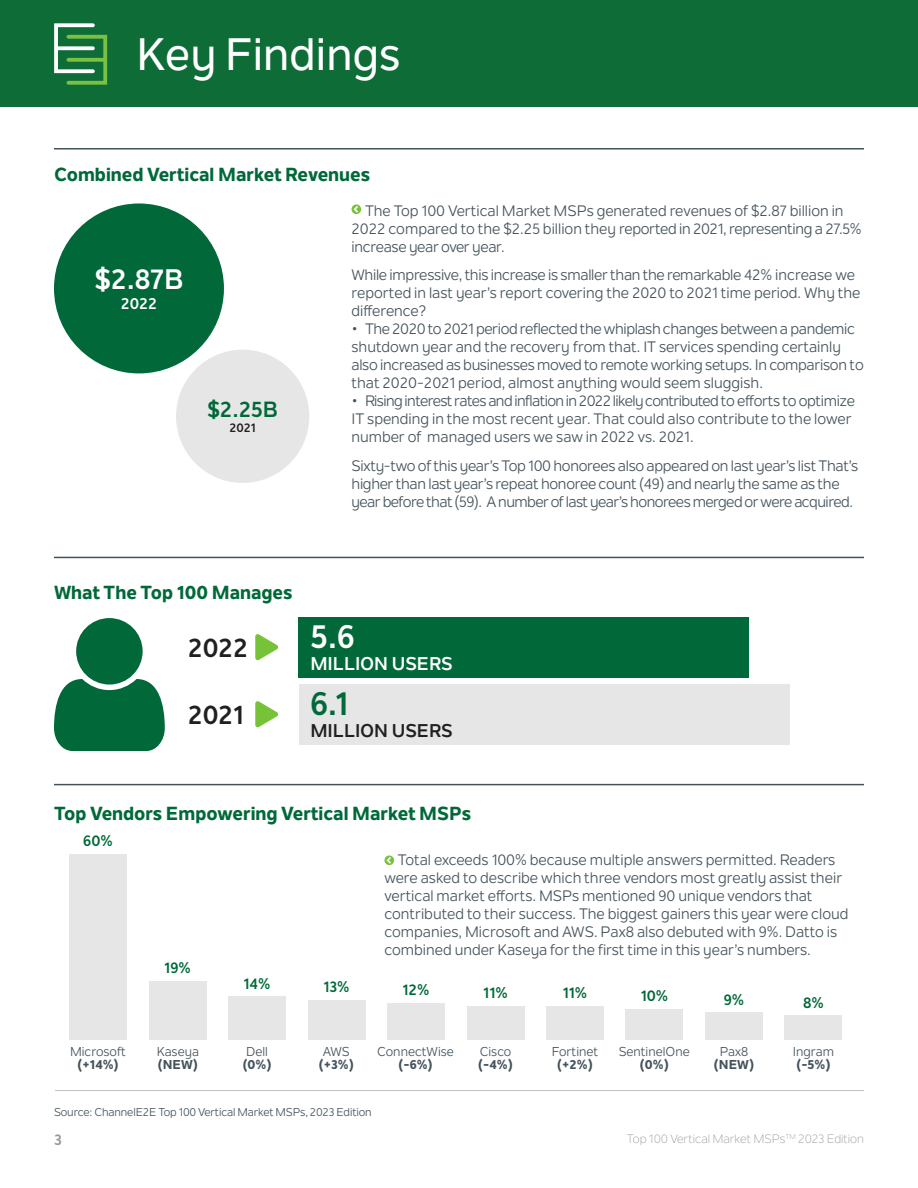
<style>
.page{position:relative;width:918px;height:1188px;background:#fff}
.page>*{position:absolute;margin:0;border:0;box-sizing:border-box;transform-origin:0 0}
.t1{font:500 45px "Nolan Next";color:#fff}
.t2{font:700 32.7px "Nolan Next";color:#fff}
.t3{font:700 32.7px "Nolan Next";color:#016939}
.t4{font:700 27.9px "Nolan Next";color:#fff}
.t5{font:700 26.1px "Nolan Next";color:#221f20}
.t6{font:700 21.75px "Nolan Next";color:#016939}
.t7{font:800 18.75px "Nolan Next";color:#016939}
.t8{font:700 18.3px "Nolan Next";color:#fff}
.t9{font:700 18.3px "Nolan Next";color:#221f20}
.t10{font:700 15.6px "Nolan Next";color:#fff}
.t11{font:15px/18px "Nolan Next";letter-spacing:-.015em;color:#44535b}
.t12{font:700 15px "Nolan Next";color:#016939}
.t13{font:700 15px "Nolan Next";color:#989899}
.t14{font:12.75px "Nolan Next";color:#44535b}
.t15{font:800 12.75px "Nolan Next";color:#44535b}
.t16{font:700 12.15px "Nolan Next";color:#221f20}
.t17{font:12px "Nolan Next";color:#989899}
.t18{font:11.25px "Nolan Next";letter-spacing:-.01em;color:#44535b}
</style>
<div class="page">
<hr style="left:55px;top:1090px;width:809px;height:1px;background:#bdbebf">
<div style="left:0;top:0;width:918px;height:107px;background:#0e6c37"></div>
<hr style="left:54px;top:148px;width:810px;height:2px;background:#44535b">
<hr style="left:54px;top:784px;width:810px;height:1px;background:#44535b">
<svg style="left:352px;top:204px;width:9px;height:10px"></svg>
<div style="left:54px;top:203px;width:170px;height:170px;background:#016939;border-radius:50%"></div>
<div style="left:176px;top:350px;width:133px;height:133px;background:#e5e6e5;border-radius:50%"></div>
<hr style="left:54px;top:557px;width:810px;height:1px;background:#44535b">
<svg style="left:54px;top:618px;width:111px;height:133px"></svg>
<div style="left:299px;top:617px;width:450px;height:60px;background:#016939"></div>
<div style="left:299px;top:684px;width:490px;height:60px;background:#e5e6e5"></div>
<svg style="left:255px;top:634px;width:23px;height:27px"></svg>
<svg style="left:255px;top:701px;width:23px;height:27px"></svg>
<div style="left:69px;top:854px;width:58px;height:186px;background:#e5e6e5"></div>
<div style="left:149px;top:981px;width:57px;height:59px;background:#e5e6e5"></div>
<div style="left:228px;top:997px;width:58px;height:43px;background:#e5e6e5"></div>
<div style="left:308px;top:1000px;width:57px;height:40px;background:#e5e6e5"></div>
<div style="left:387px;top:1003px;width:58px;height:37px;background:#e5e6e5"></div>
<div style="left:467px;top:1006px;width:57px;height:34px;background:#e5e6e5"></div>
<div style="left:546px;top:1006px;width:58px;height:34px;background:#e5e6e5"></div>
<div style="left:626px;top:1009px;width:57px;height:31px;background:#e5e6e5"></div>
<div style="left:705px;top:1012px;width:58px;height:28px;background:#e5e6e5"></div>
<div style="left:785px;top:1015px;width:57px;height:25px;background:#e5e6e5"></div>
<svg style="left:384px;top:855px;width:10px;height:10px"></svg>
<svg style="left:54px;top:23px;width:53px;height:62px"></svg>
<h1 class="t1" style="left:136px;top:27px;width:265px">Key Findings</h1>
<p class="t7" style="left:54px;top:163px;width:318px">Combined Vertical Market Revenues</p>
<p class="t11" style="left:352px;top:201px;width:512px;text-indent:14px">The Top 100 Vertical Market MSPs generated revenues of $2.87 billion in<br>2022 compared to the $2.25 billion they reported in 2021, representing a 27.5% increase year over year.</p>
<p class="t11" style="left:352px;top:266px;width:510px">While impressive, this increase is smaller than the remarkable 42% increase we reported in last year’s report covering the 2020 to 2021 time period. Why the difference?</p>
<p class="t11" style="left:352px;top:320px;width:514px">• The 2020 to 2021 period reflected the whiplash changes between a pandemic shutdown year and the recovery from that. IT services spending certainly also increased as businesses moved to remote working setups. In comparison to that 2020-2021 period, almost anything would seem sluggish.</p>
<p class="t11" style="left:352px;top:392px;width:505px">• Rising interest rates and inflation in 2022 likely contributed to efforts to optimize<br>IT spending in the most recent year. That could also contribute to the lower number of managed users we saw in 2022 vs. 2021.</p>
<p class="t11" style="left:352px;top:457px;width:508px">Sixty-two of this year’s Top 100 honorees also appeared on last year’s list That’s higher than last year’s repeat honoree count (49) and nearly the same as the year before that (59). A number of last year’s honorees merged or were acquired.</p>
<h3 class="t4" style="left:95px;top:262px;width:90px">$2.87B</h3>
<p class="t10" style="left:121px;top:294px;width:38px">2022</p>
<h3 class="t6" style="left:208px;top:396px;width:72px">$2.25B</h3>
<p class="t16" style="left:230px;top:420px;width:28px">2021</p>
<p class="t7" style="left:54px;top:581px;width:240px">What The Top 100 Manages</p>
<h3 class="t5" style="left:188px;top:632px;width:62px">2022</h3>
<h3 class="t5" style="left:188px;top:699px;width:58px">2021</h3>
<h2 class="t2" style="left:310px;top:617px;width:46px">5.6</h2>
<p class="t8" style="left:310px;top:653px;width:144px">MILLION USERS</p>
<h2 class="t3" style="left:310px;top:684px;width:40px">6.1</h2>
<p class="t9" style="left:310px;top:720px;width:144px">MILLION USERS</p>
<p class="t7" style="left:54px;top:802px;width:419px">Top Vendors Empowering Vertical Market MSPs</p>
<p class="t12" style="left:83px;top:832px;width:31px">60%</p>
<p class="t14" style="left:70px;top:1043px;width:57px">Microsoft</p>
<p class="t15" style="left:77px;top:1057px;width:43px">(+14%)</p>
<p class="t12" style="left:164px;top:959px;width:28px">19%</p>
<p class="t14" style="left:157px;top:1043px;width:44px">Kaseya</p>
<p class="t15" style="left:158px;top:1057px;width:42px">(NEW)</p>
<p class="t11" style="left:384px;top:851px;width:465px;text-indent:14px">Total exceeds 100% because multiple answers permitted. Readers were asked to describe which three vendors most greatly assist their vertical market efforts. MSPs mentioned 90 unique vendors that contributed to their success. The biggest gainers this year were cloud companies, Microsoft and AWS. Pax8 also debuted with 9%. Datto is combined under Kaseya for the first time in this year’s numbers.</p>
<p class="t12" style="left:244px;top:974px;width:29px">14%</p>
<p class="t12" style="left:323px;top:978px;width:28px">13%</p>
<p class="t12" style="left:402px;top:981px;width:29px">12%</p>
<p class="t12" style="left:483px;top:984px;width:26px">11%</p>
<p class="t12" style="left:563px;top:984px;width:26px">11%</p>
<p class="t12" style="left:641px;top:987px;width:29px">10%</p>
<p class="t12" style="left:724px;top:990px;width:22px">9%</p>
<p class="t12" style="left:803px;top:993px;width:22px">8%</p>
<p class="t14" style="left:246px;top:1043px;width:23px">Dell</p>
<p class="t15" style="left:243px;top:1057px;width:30px">(0%)</p>
<p class="t14" style="left:323px;top:1043px;width:29px">AWS</p>
<p class="t15" style="left:319px;top:1057px;width:36px">(+3%)</p>
<p class="t14" style="left:377px;top:1043px;width:78px">ConnectWise</p>
<p class="t15" style="left:399px;top:1057px;width:36px">(-6%)</p>
<p class="t14" style="left:480px;top:1043px;width:33px">Cisco</p>
<p class="t15" style="left:478px;top:1057px;width:36px">(-4%)</p>
<p class="t14" style="left:552px;top:1043px;width:48px">Fortinet</p>
<p class="t15" style="left:557px;top:1057px;width:37px">(+2%)</p>
<p class="t14" style="left:619px;top:1043px;width:73px">SentinelOne</p>
<p class="t15" style="left:640px;top:1057px;width:30px">(0%)</p>
<p class="t14" style="left:720px;top:1043px;width:30px">Pax8</p>
<p class="t15" style="left:714px;top:1057px;width:42px">(NEW)</p>
<p class="t14" style="left:793px;top:1043px;width:43px">Ingram</p>
<p class="t15" style="left:796px;top:1057px;width:36px">(-5%)</p>
<p class="t18" style="left:54px;top:1105px;width:319px">Source: ChannelE2E Top 100 Vertical Market MSPs, 2023 Edition</p>
<p class="t13" style="left:54px;top:1131px;width:9px">3</p>
<p class="t17" style="left:627px;top:1131px;width:239px">Top 100 Vertical Market MSPs<sup>TM</sup> 2023 Edition</p>
</div>
